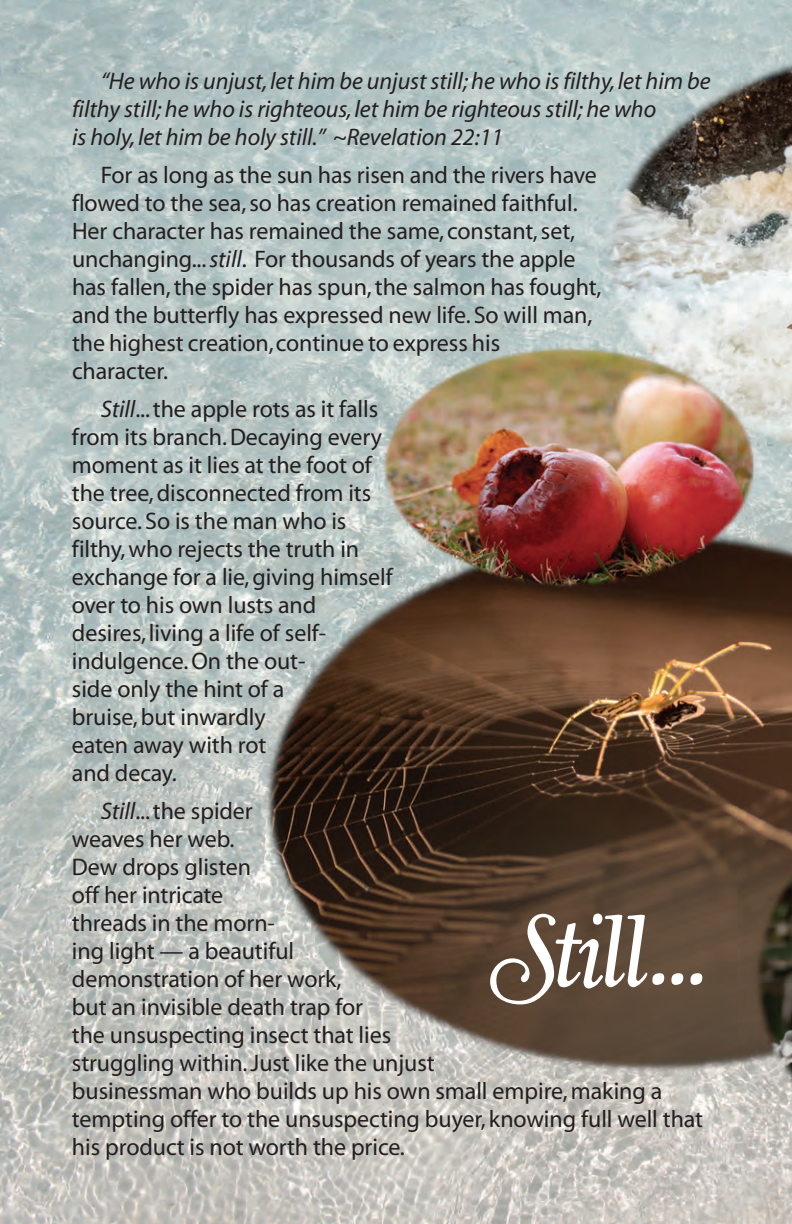
<style>
.page{position:relative;width:792px;height:1224px;background:#fff}
.page>*{position:absolute;margin:0;border:0;box-sizing:border-box;transform-origin:0 0}
.t1{font:104px "Caswallon";color:#fff}
.t2{font:24px/28px "Myriad";letter-spacing:-.005em;color:#231f20}
.t3{font:italic 24px/28px "Myriad";letter-spacing:-.005em;color:#231f20}
.t4{font:italic 18px "Ubuntu";color:#231f20}
.s1{font-style:italic}
</style>
<div class="page">
<img style="left:0;top:0;width:792px;height:1224px">
<p class="t3" style="left:72px;top:68px;width:640px;text-indent:29px">“He who is unjust, let him be unjust still; he who is filthy, let him be filthy still; he who is righteous, let him be righteous still; he who<br>is holy, let him be holy still.” ~Revelation 22:11</p>
<p class="t2" style="left:72px;top:162px;width:531px;text-indent:29px">For as long as the sun has risen and the rivers have flowed to the sea, so has creation remained faithful.<br>Her character has remained the same, constant, set, unchanging... <span class="s1">still</span>. For thousands of years the apple has fallen, the spider has spun, the salmon has fought, and the butterfly has expressed new life. So will man, the highest creation, continue to express his character.</p>
<p class="t2" style="left:72px;top:396px;width:322px;text-indent:29px"><span class="s1">Still</span>... the apple rots as it falls from its branch. Decaying every moment as it lies at the foot of the tree, disconnected from its source. So is the man who is filthy, who rejects the truth in exchange for a lie, giving himself over to his own lusts and desires, living a life of self&shy;indulgence. On the out -<br>side only the hint of a<br>bruise, but inwardly<br>eaten away with rot<br>and decay.</p>
<p class="t2" style="left:72px;top:798px;width:633px;text-indent:29px"><span class="s1">Still</span>... the spider<br>weaves her web.<br>Dew drops glisten<br>off her intricate<br>threads in the morn -<br>ing light — a beautiful<br>demon stra tion of her work,<br>but an invisible death trap for<br>the unsus pect ing insect that lies<br>struggling within. Just like the unjust<br>businessman who builds up his own small empire, making a tempting offer to the unsuspecting buyer, knowing full well that his product is not worth the price.</p>
<h1 class="t1" style="left:471px;top:902px;width:236px">Still...</h1>
<p class="t4" style="left:72px;top:1150px;width:22px">22</p>
</div>
